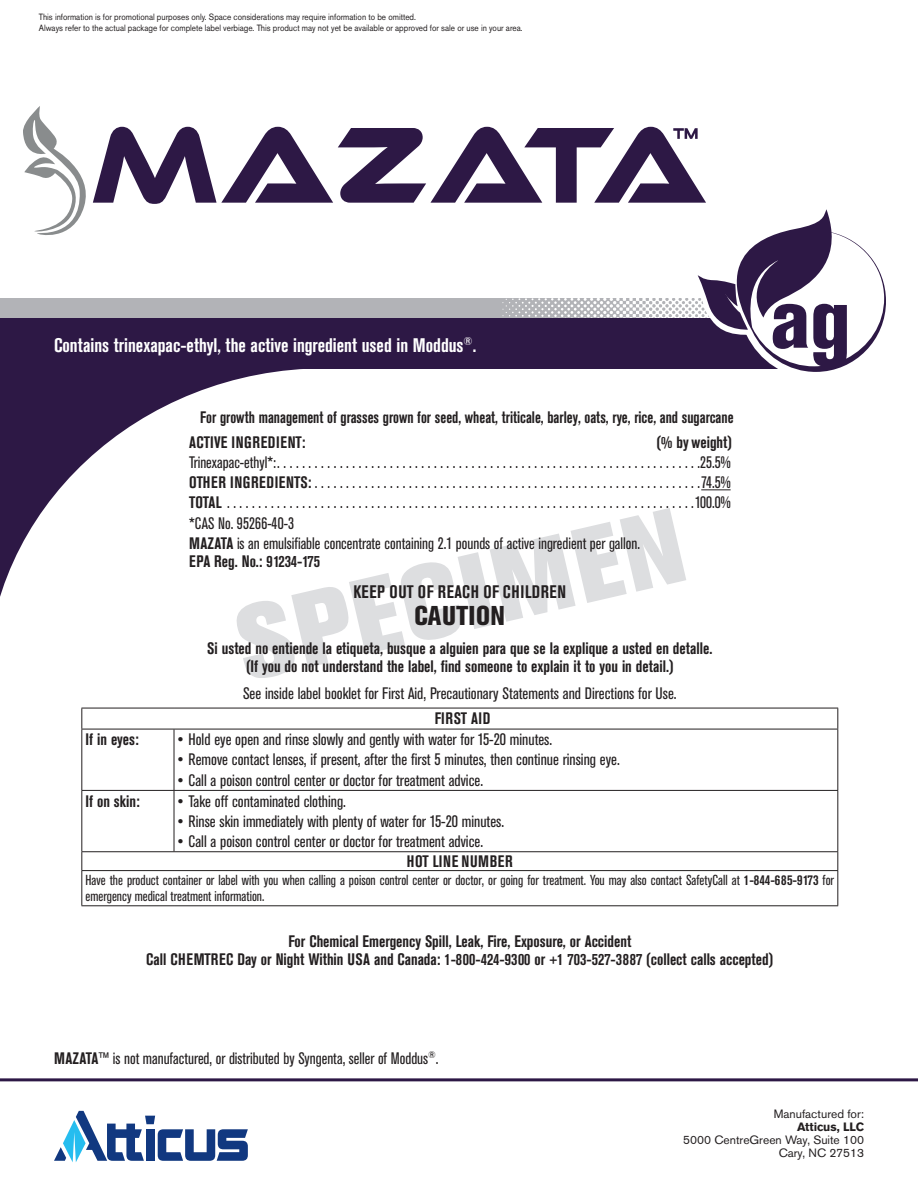
<style>
.page{position:relative;width:918px;height:1188px;background:#fff}
.page>*{position:absolute;margin:0;border:0;box-sizing:border-box;transform-origin:0 0}
.t1{font:800 condensed 27px "Akzidenz Grotesk BE";letter-spacing:.01em;color:#231f20;scale:.96 1}
.t2{font:700 condensed 19.5px "Akzidenz Grotesk BE";color:#fff;scale:.96 1}
.t3{font:700 condensed 18px "Akzidenz Grotesk BE";letter-spacing:.035em;color:#231f20;scale:.96 1}
.t4{font:condensed 16.5px "Akzidenz Grotesk BE";color:#231f20;scale:.96 1}
.t5{font:condensed 16.5px "Akzidenz Grotesk BE";color:#231f20}
.t6{font:700 condensed 16.5px/18px "Akzidenz Grotesk BE";color:#231f20;text-align:center;scale:.96 1}
.t7{font:700 condensed 16.5px "Akzidenz Grotesk BE";color:#231f20;scale:.9 1}
.t8{font:700 condensed 16.5px "Akzidenz Grotesk BE";letter-spacing:.035em;color:#231f20;scale:.96 1}
.t9{font:condensed 16.5px "Akzidenz Grotesk BE";letter-spacing:.02em;color:#231f20;scale:.96 1}
.t10{font:700 condensed 16.5px "Akzidenz Grotesk BE";letter-spacing:.04em;color:#231f20;scale:.96 1}
.t11{font:700 condensed 16.5px "Akzidenz Grotesk BE";letter-spacing:.03em;color:#231f20;scale:.96 1}
.t12{font:condensed 14.4px/15.8px "Akzidenz Grotesk BE";color:#231f20;scale:.96 1}
.t13{font:12px "Akzidenz Grotesk BE";color:#231f20}
.t14{font:700 12px "Akzidenz Grotesk BE";color:#231f20}
.t15{font:9px/10.8px "Akzidenz Grotesk BE";color:#231f20;scale:.9 1}
.s1{font-weight:700}
</style>
<div class="page">
<svg style="left:339px;top:508px;width:347px;height:146px"></svg>
<hr style="left:0;top:1078px;width:918px;height:3px;background:#2d1845">
<div style="left:0;top:299px;width:501px;height:20px;background:#b2b3b7"></div>
<svg style="left:0;top:368px;width:339px;height:310px"></svg>
<div style="left:0;top:318px;width:818px;height:50px;background:#2d1845"></div>
<svg style="left:54px;top:1111px;width:194px;height:51px"></svg>
<svg style="left:22px;top:106px;width:864px;height:273px"></svg>
<hr style="left:701px;top:489px;width:30px;height:1px;background:#231f20">
<hr style="left:81px;top:729px;width:93px;height:1px;background:#231f20">
<hr style="left:174px;top:729px;width:664px;height:1px;background:#231f20">
<hr style="left:174px;top:729px;width:1px;height:61px;background:#231f20">
<hr style="left:81px;top:790px;width:93px;height:1px;background:#231f20">
<hr style="left:174px;top:790px;width:664px;height:1px;background:#231f20">
<hr style="left:174px;top:791px;width:1px;height:60px;background:#231f20">
<hr style="left:81px;top:851px;width:93px;height:1px;background:#231f20">
<hr style="left:174px;top:851px;width:664px;height:1px;background:#231f20">
<hr style="left:81px;top:708px;width:93px;height:1px;background:#231f20">
<svg style="left:81px;top:708px;width:1px;height:21px"></svg>
<hr style="left:174px;top:708px;width:664px;height:1px;background:#231f20">
<svg style="left:837px;top:708px;width:1px;height:21px"></svg>
<hr style="left:81px;top:729px;width:1px;height:61px;background:#231f20">
<hr style="left:837px;top:729px;width:1px;height:61px;background:#231f20">
<hr style="left:81px;top:791px;width:1px;height:60px;background:#231f20">
<hr style="left:837px;top:791px;width:1px;height:60px;background:#231f20">
<svg style="left:81px;top:852px;width:1px;height:18px"></svg>
<svg style="left:837px;top:852px;width:1px;height:18px"></svg>
<hr style="left:81px;top:870px;width:93px;height:1px;background:#231f20">
<hr style="left:81px;top:871px;width:1px;height:34px;background:#231f20">
<hr style="left:174px;top:870px;width:664px;height:1px;background:#231f20">
<hr style="left:837px;top:871px;width:1px;height:34px;background:#231f20">
<hr style="left:81px;top:905px;width:93px;height:1px;background:#231f20">
<hr style="left:174px;top:905px;width:664px;height:1px;background:#231f20">
<p class="t15" style="left:39px;top:12px;width:539px">This information is for promotional purposes only. Space considerations may require information to be omitted.<br>Always refer to the actual package for complete label verbiage. This product may not yet be available or approved for sale or use in your area.</p>
<p class="t2" style="left:54px;top:334px;width:441px">Contains trinexapac-ethyl, the active ingredient used in Moddus<sup>®</sup>.</p>
<p class="t7" style="left:200px;top:408px;width:594px">For growth management of grasses grown for seed, wheat, triticale, barley, oats, rye, rice, and sugarcane</p>
<p class="t8" style="left:189px;top:433px;width:123px">ACTIVE INGREDIENT:</p>
<p class="t6" style="left:657px;top:433px;width:80px">(% by weight)</p>
<p class="t4" style="left:189px;top:453px;width:566px">Trinexapac-ethyl*: . . . . . . . . . . . . . . . . . . . . . . . . . . . . . . . . . . . . . . . . . . . . . . . . . . . . . . . . . . . . . . . . . . . 25.5%</p>
<p class="t4" style="left:189px;top:473px;width:566px"><span class="s1">OTHER INGREDIENTS:</span> . . . . . . . . . . . . . . . . . . . . . . . . . . . . . . . . . . . . . . . . . . . . . . . . . . . . . . . . . . . . . 74.5%</p>
<p class="t4" style="left:189px;top:493px;width:566px"><span class="s1">TOTAL</span> . . . . . . . . . . . . . . . . . . . . . . . . . . . . . . . . . . . . . . . . . . . . . . . . . . . . . . . . . . . . . . . . . . . . . . . . . . 100.0%</p>
<p class="t9" style="left:189px;top:514px;width:111px">*CAS No. 95266-40-3</p>
<p class="t4" style="left:189px;top:534px;width:470px"><span class="s1">MAZATA</span> is an emulsifiable concentrate containing 2.1 pounds of active ingredient per gallon.</p>
<p class="t6" style="left:189px;top:552px;width:138px">EPA Reg. No.: 91234-175</p>
<p class="t3" style="left:353px;top:581px;width:223px">KEEP OUT OF REACH OF CHILDREN</p>
<p class="t1" style="left:414px;top:599px;width:96px">CAUTION</p>
<p class="t6" style="left:207px;top:639px;width:528px">Si usted no entiende la etiqueta, busque a alguien para que se la explique a usted en detalle. (If you do not understand the label, find someone to explain it to you in detail.)</p>
<p class="t5" style="left:243px;top:684px;width:434px">See inside label booklet for First Aid, Precautionary Statements and Directions for Use.</p>
<p class="t11" style="left:435px;top:709px;width:59px">FIRST AID</p>
<p class="t6" style="left:86px;top:731px;width:57px">If in eyes:</p>
<p class="t5" style="left:178px;top:730px;width:375px">• Hold eye open and rinse slowly and gently with water for 15-20 minutes.</p>
<p class="t5" style="left:178px;top:751px;width:442px">• Remove contact lenses, if present, after the first 5 minutes, then continue rinsing eye.</p>
<p class="t5" style="left:178px;top:771px;width:305px">• Call a poison control center or doctor for treatment advice.</p>
<p class="t6" style="left:86px;top:792px;width:58px">If on skin:</p>
<p class="t5" style="left:178px;top:792px;width:168px">• Take off contaminated clothing.</p>
<p class="t5" style="left:178px;top:812px;width:326px">• Rinse skin immediately with plenty of water for 15-20 minutes.</p>
<p class="t5" style="left:178px;top:832px;width:305px">• Call a poison control center or doctor for treatment advice.</p>
<p class="t10" style="left:407px;top:852px;width:112px">HOT LINE NUMBER</p>
<p class="t12" style="left:86px;top:873px;width:781px">Have the product container or label with you when calling a poison control center or doctor, or going for treatment. You may also contact SafetyCall at <span class="s1">1-844-685-9173</span> for emergency medical treatment information.</p>
<p class="t6" style="left:146px;top:932px;width:655px">For Chemical Emergency Spill, Leak, Fire, Exposure, or Accident<br>Call CHEMTREC Day or Night Within USA and Canada: 1-800-424-9300 or +1 703-527-3887 (collect calls accepted)</p>
<p class="t4" style="left:54px;top:1049px;width:401px"><span class="s1">MAZATA™</span> is not manufactured, or distributed by Syngenta, seller of Moddus<sup>®</sup>.</p>
<p class="t13" style="left:774px;top:1106px;width:92px">Manufactured for:</p>
<p class="t14" style="left:797px;top:1120px;width:69px">Atticus, LLC</p>
<p class="t13" style="left:683px;top:1133px;width:183px">5000 CentreGreen Way, Suite 100</p>
<p class="t13" style="left:779px;top:1146px;width:87px">Cary, NC 27513</p>
</div>
